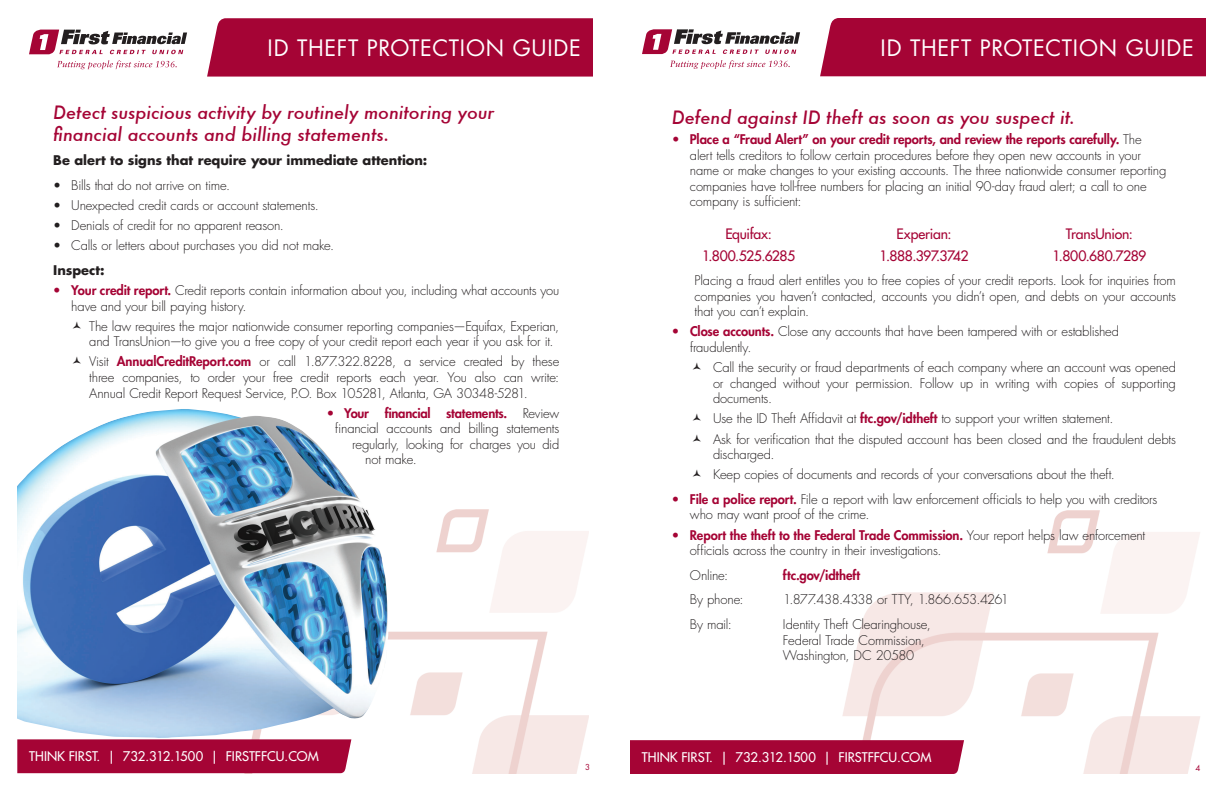
<style>
.page{position:relative;width:1224px;height:792px;background:#fff}
.page>*{position:absolute;margin:0;border:0;box-sizing:border-box;transform-origin:0 0}
.t1{font:22px "Futura Std";letter-spacing:.035em;color:#fff}
.t2{font:italic 500 18px/21.6px "Futura";color:#a50435}
.t3{font:500 14px/21.3px "Futura Std";letter-spacing:-.025em;color:#a50435;text-align:center}
.t4{font:300 13px/15.6px "Futura Std";letter-spacing:-.015em;color:#231f20}
.t5{font:500 13px "Futura Std";color:#fff}
.t6{font:700 13px "Futura Std";color:#231f20}
.t7{font:800 13px "Futura Std";letter-spacing:-.015em;color:#a50435}
.t8{font:300 13px "Futura Std";letter-spacing:-.035em;color:#231f20}
.t9{font:8px "Futura Std";color:#a50435}
.s1{font-weight:800;color:#a50435}
.s2{font-weight:300;color:#231f20}
</style>
<div class="page">
<img style="left:251px;top:509px;width:338px;height:264px">
<img style="left:17px;top:409px;width:372px;height:329px">
<div style="left:17px;top:739px;width:334px;height:34px;background:#a50435"></div>
<svg style="left:29px;top:30px;width:158px;height:24px"></svg>
<svg style="left:57px;top:60px;width:120px;height:9px"></svg>
<div style="left:207px;top:18px;width:386px;height:59px;background:#a50435"></div>
<svg style="left:642px;top:29px;width:158px;height:25px"></svg>
<svg style="left:670px;top:60px;width:120px;height:9px"></svg>
<div style="left:820px;top:18px;width:386px;height:58px;background:#a50435"></div>
<img style="left:842px;top:510px;width:358px;height:264px">
<div style="left:630px;top:740px;width:334px;height:34px;background:#a50435"></div>
<h1 class="t1" style="left:268px;top:38px;width:315px">ID THEFT PROTECTION GUIDE</h1>
<h1 class="t1" style="left:881px;top:38px;width:315px">ID THEFT PROTECTION GUIDE</h1>
<h2 class="t2" style="left:53px;top:101px;width:443px">Detect suspicious activity by routinely monitoring your financial accounts and billing statements.</h2>
<p class="t6" style="left:53px;top:155px;width:375px">Be alert to signs that require your immediate attention:</p>
<p class="t4" style="left:53px;top:178px;width:178px">• Bills that do not arrive on time.</p>
<p class="t4" style="left:53px;top:198px;width:267px">• Unexpected credit cards or account statements.</p>
<p class="t4" style="left:53px;top:219px;width:232px">• Denials of credit for no apparent reason.</p>
<p class="t4" style="left:53px;top:239px;width:283px">• Calls or letters about purchases you did not make.</p>
<p class="t6" style="left:53px;top:264px;width:53px">Inspect:</p>
<p class="t4" style="left:71px;top:283px;width:490px;text-indent:-18px"><span class="s1">• Your credit report.</span> Credit reports contain information about you, including what accounts you have and your bill paying history.</p>
<p class="t4" style="left:89px;top:319px;width:471px">The law requires the major nationwide consumer reporting companies—Equifax, Experian, and TransUnion—to give you a free copy of your credit report each year if you ask for it.</p>
<p class="t4" style="left:89px;top:355px;width:472px;text-align:justify">Visit <span class="s1">AnnualCreditReport.com</span> or call 1.877.322.8228, a service created by these three companies, to order your free credit reports each year. You also can write:<br>Annual Credit Report Request Service, P.O. Box 105281, Atlanta, GA 30348-5281.</p>
<p class="t7" style="left:327px;top:407px;width:234px">• Your financial statements. <span class="s2">Review</span></p>
<p class="t4" style="left:335px;top:422px;width:225px">financial accounts and billing statements</p>
<p class="t4" style="left:352px;top:437px;width:209px">regularly, looking for charges you did</p>
<p class="t4" style="left:365px;top:453px;width:53px">not make.</p>
<h2 class="t2" style="left:672px;top:106px;width:405px">Defend against ID theft as soon as you suspect it.</h2>
<p class="t4" style="left:690px;top:132px;width:478px;text-indent:-18px"><span class="s1">• Place a “Fraud Alert” on your credit reports, and review the reports carefully.</span> The alert tells creditors to follow certain procedures before they open new accounts in your name or make changes to your existing accounts. The three nationwide consumer reporting companies have toll-free numbers for placing an initial 90-day fraud alert; a call to one company is sufficient:</p>
<p class="t3" style="left:702px;top:225px;width:95px">Equifax:<br>1.800.525.6285</p>
<p class="t3" style="left:880px;top:225px;width:90px">Experian:<br>1.888.397.3742</p>
<p class="t3" style="left:1052px;top:225px;width:95px">TransUnion:<br>1.800.680.7289</p>
<p class="t4" style="left:694px;top:274px;width:483px;text-align:justify">Placing a fraud alert entitles you to free copies of your credit reports. Look for inquiries from companies you haven’t contacted, accounts you didn’t open, and debts on your accounts that you can’t explain.</p>
<p class="t4" style="left:690px;top:325px;width:431px;text-indent:-18px"><span class="s1">• Close accounts.</span> Close any accounts that have been tampered with or established fraudulently.</p>
<p class="t4" style="left:713px;top:361px;width:465px;text-align:justify">Call the security or fraud departments of each company where an account was opened or changed without your permission. Follow up in writing with copies of supporting documents.</p>
<p class="t4" style="left:713px;top:410px;width:464px;line-height:20.1px">Use the ID Theft Affidavit at <span class="s1">ftc.gov/idtheft</span> to support your written statement.<br>Ask for verification that the disputed account has been closed and the fraudulent debts</p>
<p class="t4" style="left:713px;top:445px;width:403px;line-height:20.1px">discharged.<br>Keep copies of documents and records of your conversations about the theft.</p>
<p class="t4" style="left:690px;top:492px;width:469px;text-indent:-18px"><span class="s1">• File a police report.</span> File a report with law enforcement officials to help you with creditors who may want proof of the crime.</p>
<p class="t4" style="left:690px;top:528px;width:457px;text-indent:-18px"><span class="s1">• Report the theft to the Federal Trade Commission.</span> Your report helps law enforcement officials across the country in their investigations.</p>
<p class="t4" style="left:690px;top:568px;width:40px">Online:</p>
<p class="t7" style="left:783px;top:569px;width:79px">ftc.gov/idtheft</p>
<p class="t4" style="left:690px;top:593px;width:55px">By phone:</p>
<p class="t8" style="left:783px;top:594px;width:227px">1.877.438.4338 or TTY, 1.866.653.4261</p>
<p class="t4" style="left:690px;top:617px;width:43px">By mail:</p>
<p class="t4" style="left:783px;top:617px;width:149px">Identity Theft Clearinghouse,<br>Federal Trade Commission,<br>Washington, DC 20580</p>
<p class="t5" style="left:29px;top:750px;width:291px">THINK FIRST. | 732.312.1500 | FIRSTFFCU.COM</p>
<p class="t9" style="left:585px;top:764px;width:6px">3</p>
<p class="t5" style="left:642px;top:751px;width:291px">THINK FIRST. | 732.312.1500 | FIRSTFFCU.COM</p>
<p class="t9" style="left:1195px;top:764px;width:6px">4</p>
</div>
